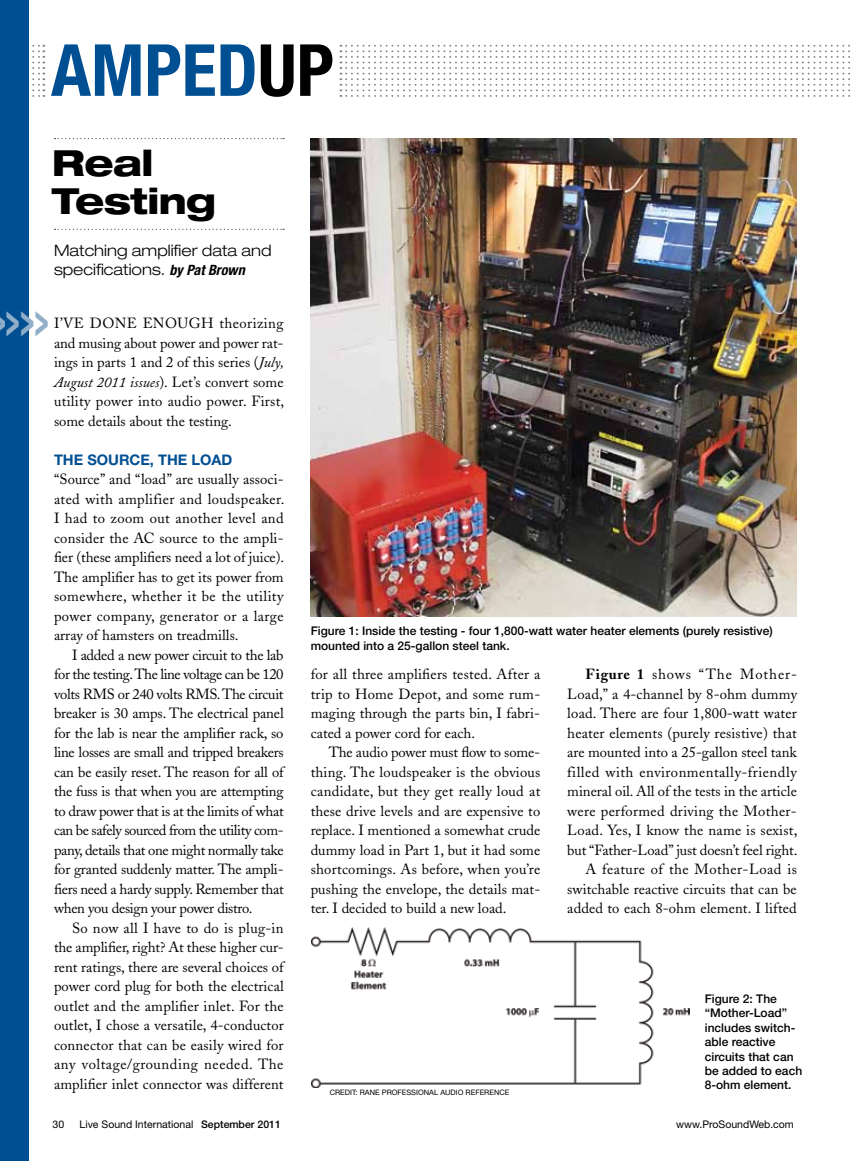
<style>
.page{position:relative;width:851px;height:1161px;background:#fff}
.page>*{position:absolute;margin:0;border:0;box-sizing:border-box;transform-origin:0 0}
.t1{font:700 condensed 72px "Helvetica Neue";color:#004f93}
.t2{font:700 condensed 48.15px "Helvetica Neue";color:#90aec8;scale:.5 1}
.t3{font:800 expanded 36px/37.5px "Helvetica Neue";letter-spacing:-.02em;color:#000}
.t4{font:300 expanded 15.75px/18.9px "Helvetica Neue";color:#000}
.t5{font:14.7px/19.5px "Adobe Caslon";letter-spacing:.005em;color:#000;text-align:justify}
.t6{font:700 14.7px "Helvetica Neue";color:#004f93}
.t7{font:500 12px/14.4px "Helvetica Neue";color:#000}
.t8{font:10.5px "Helvetica Neue";color:#000}
.t9{font:7.5px "Helvetica Neue";color:#000}
.s1{color:#000}
.s2{font-weight:700;font-style:italic;font-stretch:condensed;font-size:14.25px}
.s3{font-style:italic}
.s4{font-weight:700}
.s5{font-weight:500}
</style>
<div class="page">
<svg style="left:32px;top:45px;width:12px;height:52px"></svg>
<div style="left:0;top:0;width:29px;height:1161px;background:#004f93"></div>
<svg style="left:340px;top:45px;width:510px;height:52px"></svg>
<img style="left:310px;top:138px;width:486px;height:478px">
<svg style="left:55px;top:229px;width:229px;height:1px"></svg>
<svg style="left:55px;top:138px;width:229px;height:1px"></svg>
<img style="left:311px;top:927px;width:378px;height:160px">
<h1 class="t1" style="left:51px;top:27px;width:284px">AMPED<span class="s1">UP</span></h1>
<h3 class="t3" style="left:52px;top:143px;width:166px">Real<br>Testing</h3>
<p class="t4" style="left:54px;top:241px;width:219px">Matching amplifier data and specifications. <span class="s2">by Pat Brown</span></p>
<p class="t5" style="left:54px;top:314px;width:232px">I’ve done enough theorizing and musing about power and power rat&shy;ings in parts 1 and 2 of this series (<span class="s3">July, August 2011 issues</span>). Let’s convert some utility power into audio power. First, some details about the testing.</p>
<p class="t6" style="left:54px;top:451px;width:180px">THE SOURCE, THE LOAD</p>
<p class="t5" style="left:54px;top:470px;width:232px">“Source” and “load” are usually associ&shy;ated with amplifier and loudspeaker.<br>I had to zoom out another level and consider the AC source to the ampli&shy;fier (these amplifiers need a lot of juice).<br>The amplifier has to get its power from somewhere, whether it be the utility power company, generator or a large array of hamsters on treadmills.</p>
<p class="t5" style="left:54px;top:645px;width:231px;text-indent:18px">I added a new power circuit to the lab for the testing. The line voltage can be 120 volts RMS or 240 volts RMS. The circuit breaker is 30 amps. The electrical panel for the lab is near the amplifier rack, so line losses are small and tripped breakers can be easily reset. The reason for all of the fuss is that when you are attempting to draw power that is at the limits of what can be safely sourced from the utility com&shy;pany, details that one might normally take for granted suddenly matter. The ampli&shy;fiers need a hardy supply. Remember that when you design your power distro.</p>
<p class="t5" style="left:54px;top:918px;width:231px;text-indent:18px">So now all I have to do is plug-in the amplifier, right? At these higher cur&shy;rent ratings, there are several choices of power cord plug for both the electrical outlet and the amplifier inlet. For the outlet, I chose a versatile, 4-conductor connector that can be easily wired for any voltage/grounding needed. The amplifier inlet connector was different</p>
<h2 class="t2" style="left:6px;top:290px;width:88px">&gt;&gt;&gt;</h2>
<p class="t7" style="left:310px;top:624px;width:463px">Figure 1: Inside the testing - four 1,800-watt water heater elements (purely resistive) mounted into a 25-gallon steel tank.</p>
<p class="t5" style="left:310px;top:665px;width:231px">for all three amplifiers tested. After a trip to Home Depot, and some rum&shy;maging through the parts bin, I fabri&shy;cated a power cord for each.</p>
<p class="t5" style="left:310px;top:743px;width:231px;text-indent:18px">The audio power must flow to some&shy;thing. The loudspeaker is the obvious candidate, but they get really loud at these drive levels and are expensive to replace. I mentioned a somewhat crude dummy load in Part 1, but it had some shortcomings. As before, when you’re pushing the envelope, the details mat&shy;ter. I decided to build a new load.</p>
<p class="t5" style="left:567px;top:665px;width:232px;text-align:right"><span class="s4">Figure 1</span> shows “The Mother-Load,” a 4-channel by 8-ohm dummy load. There are four 1,800-watt water heater elements (purely resistive) that are mounted into a 25-gallon steel tank filled with environmentally-friendly mineral oil. All of the tests in the article were performed driving the Mother-Load. Yes, I know the name is sexist, but “Father-Load” just doesn’t feel right.<br>A feature of the Mother-Load is switchable reactive circuits that can be added to each 8-ohm element. I lifted</p>
<p class="t9" style="left:330px;top:1088px;width:181px">Credit: Rane Professional Audio Reference</p>
<p class="t7" style="left:704px;top:991px;width:99px">Figure 2: The “Mother-Load” includes switch&shy;able reactive circuits that can be added to each<br>8-ohm element.</p>
<p class="t8" style="left:52px;top:1118px;width:13px">30</p>
<p class="t8" style="left:79px;top:1118px;width:203px">Live Sound International <span class="s5">September 2011</span></p>
<p class="t8" style="left:676px;top:1118px;width:119px">www.ProSoundWeb.com</p>
</div>
